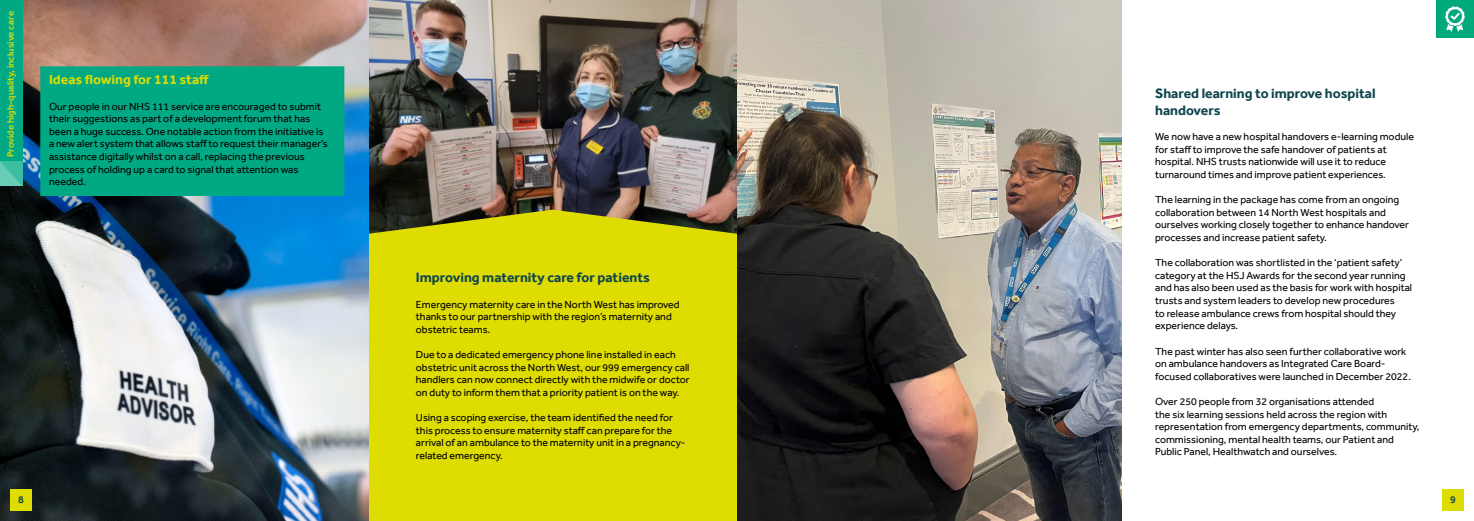
<style>
.page{position:relative;width:1474px;height:521px;background:#fff}
.page>*{position:absolute;margin:0;border:0;box-sizing:border-box;transform-origin:0 0}
.t1{font:700 14px/16.8px "Effra";color:#0e454f}
.t2{font:700 14px "Effra";color:#dedc00}
.t3{font:10.5px/12.6px "Effra";color:#000}
.t4{font:500 10.5px "Effra";color:#0e454f}
.t5{font:500 9.62px "Effra";color:#dedc00}
</style>
<div class="page">
<img style="left:1436px;top:0;width:37px;height:37px">
<img style="left:368px;top:0;width:369px;height:210px">
<div style="left:368px;top:210px;width:369px;height:311px;background:#dedc00"></div>
<img style="left:0;top:0;width:368px;height:521px">
<div style="left:45px;top:71px;width:295px;height:121px;background:#00a984"></div>
<div style="left:40px;top:66px;width:304px;height:130px;border:9px solid #00a984"></div>
<img style="left:737px;top:0;width:384px;height:521px">
<div style="left:0;top:0;width:22px;height:186px;background:#00a984"></div>
<svg style="left:0;top:162px;width:22px;height:24px"></svg>
<div style="left:10px;top:489px;width:22px;height:21px;background:#dedc00"></div>
<div style="left:1442px;top:489px;width:21px;height:21px;background:#dedc00"></div>
<p class="t5" style="left:5px;top:157px;width:147px;rotate:-90deg">Provide high-quality, inclusive care</p>
<h1 class="t2" style="left:49px;top:71px;width:162px">Ideas flowing for 111 staff</h1>
<p class="t3" style="left:49px;top:100px;width:280px">Our people in our NHS 111 service are encouraged to submit their suggestions as part of a development forum that has been a huge success. One notable action from the initiative is a new alert system that allows staff to request their manager’s assistance digitally whilst on a call, replacing the previous process of holding up a card to signal that attention was needed.</p>
<h1 class="t1" style="left:416px;top:269px;width:235px">Improving maternity care for patients</h1>
<p class="t3" style="left:416px;top:298px;width:265px">Emergency maternity care in the North West has improved thanks to our partnership with the region’s maternity and obstetric teams.</p>
<p class="t3" style="left:416px;top:348px;width:275px">Due to a dedicated emergency phone line installed in each obstetric unit across the North West, our 999 emergency call handlers can now connect directly with the midwife or doctor on duty to inform them that a priority patient is on the way.</p>
<p class="t3" style="left:416px;top:411px;width:271px">Using a scoping exercise, the team identified the need for this process to ensure maternity staff can prepare for the arrival of an ambulance to the maternity unit in a pregnancy&shy;related emergency.</p>
<h1 class="t1" style="left:1155px;top:85px;width:222px">Shared learning to improve hospital handovers</h1>
<p class="t3" style="left:1155px;top:130px;width:260px">We now have a new hospital handovers e-learning module for staff to improve the safe handover of patients at hospital. NHS trusts nationwide will use it to reduce turnaround times and improve patient experiences.</p>
<p class="t3" style="left:1155px;top:193px;width:255px">The learning in the package has come from an ongoing collaboration between 14 North West hospitals and ourselves working closely together to enhance handover processes and increase patient safety.</p>
<p class="t3" style="left:1155px;top:256px;width:258px">The collaboration was shortlisted in the ‘patient safety’ category at the HSJ Awards for the second year running and has also been used as the basis for work with hospital trusts and system leaders to develop new procedures<br>to release ambulance crews from hospital should they experience delays.</p>
<p class="t3" style="left:1155px;top:344px;width:257px">The past winter has also seen further collaborative work on ambulance handovers as Integrated Care Board&shy;focused collaboratives were launched in December 2022.</p>
<p class="t3" style="left:1155px;top:395px;width:266px">Over 250 people from 32 organisations attended<br>the six learning sessions held across the region with representation from emergency departments, community, commissioning, mental health teams, our Patient and Public Panel, Healthwatch and ourselves.</p>
<p class="t4" style="left:18px;top:493px;width:7px">8</p>
<p class="t4" style="left:1449px;top:493px;width:7px">9</p>
</div>
